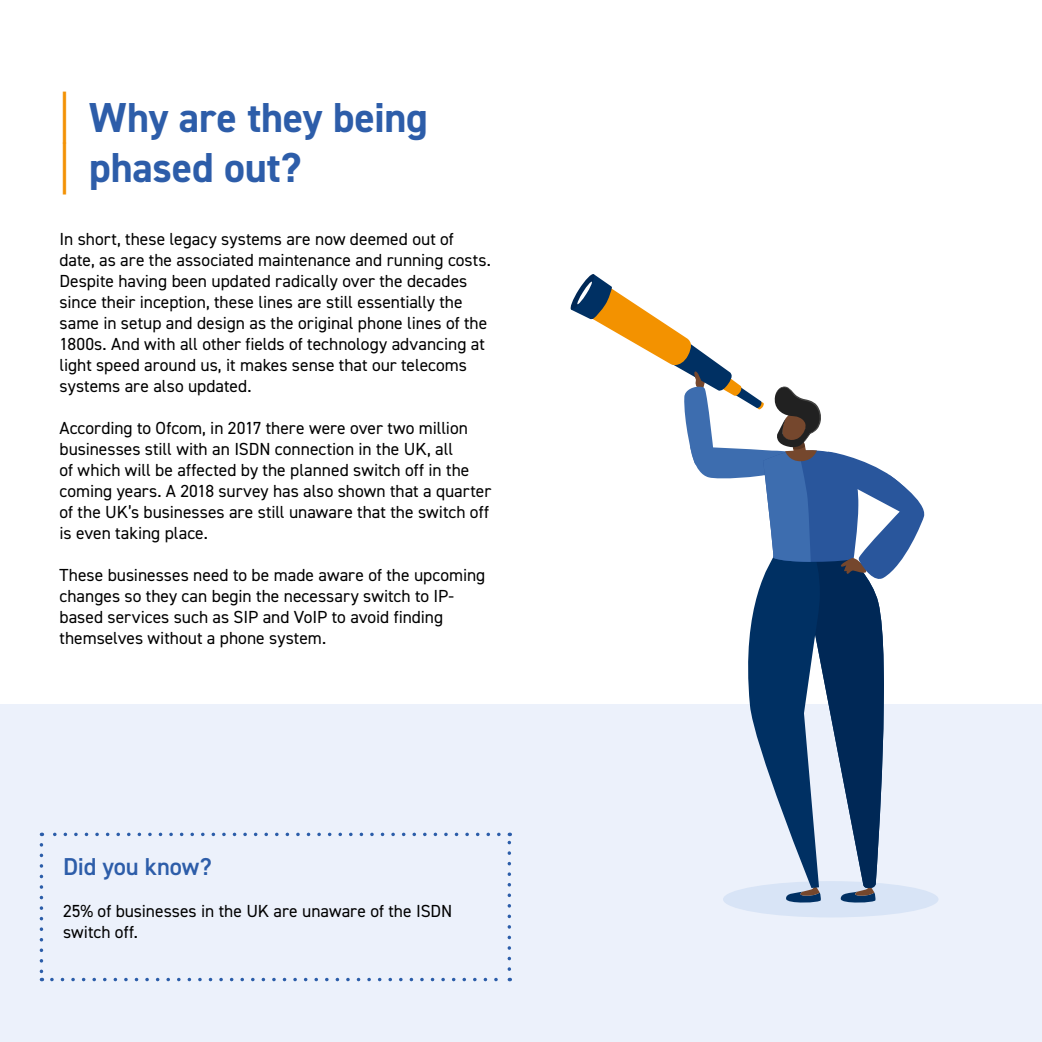
<style>
.page{position:relative;width:1042px;height:1042px;background:#fff}
.page>*{position:absolute;margin:0;border:0;box-sizing:border-box;transform-origin:0 0}
.t1{font:700 42px/50.4px "DIN2014";letter-spacing:-.005em;color:#2d5da9}
.t2{font:600 24.5px "DIN2014";letter-spacing:-.005em;color:#2d5da9}
.t3{font:17.5px/21px "DIN2014";color:#000}
.s1{font-weight:400;font-size:55.82px;color:#f39204}
</style>
<div class="page">
<div style="left:0;top:704px;width:1042px;height:338px;background:#ecf1fb"></div>
<div style="left:723px;top:881px;width:215px;height:36px;background:#d8e4f6;border-radius:50%"></div>
<svg style="left:570px;top:274px;width:355px;height:629px"></svg>
<svg style="left:40px;top:845px;width:3px;height:136px"></svg>
<svg style="left:52px;top:978px;width:458px;height:3px"></svg>
<svg style="left:507px;top:832px;width:4px;height:137px"></svg>
<svg style="left:41px;top:832px;width:458px;height:4px"></svg>
<h1 class="t1" style="left:60px;top:92px;width:370px"><span class="s1">|</span> Why are they being <span class="s1">|</span> phased out?</h1>
<p class="t3" style="left:60px;top:228px;width:433px">In short, these legacy systems are now deemed out of date, as are the associated maintenance and running costs.<br>Despite having been updated radically over the decades since their inception, these lines are still essentially the same in setup and design as the original phone lines of the 1800s. And with all other fields of technology advancing at light speed around us, it makes sense that our telecoms systems are also updated.</p>
<p class="t3" style="left:60px;top:417px;width:433px">According to Ofcom, in 2017 there were over two million businesses still with an ISDN connection in the UK, all<br>of which will be affected by the planned switch off in the coming years. A 2018 survey has also shown that a quarter of the UK’s businesses are still unaware that the switch off is even taking place.</p>
<p class="t3" style="left:60px;top:564px;width:427px">These businesses need to be made aware of the upcoming changes so they can begin the necessary switch to IP&shy;based services such as SIP and VoIP to avoid finding themselves without a phone system.</p>
<h2 class="t2" style="left:63px;top:850px;width:150px">Did you know?</h2>
<p class="t3" style="left:63px;top:900px;width:391px">25% of businesses in the UK are unaware of the ISDN switch off.</p>
</div>
